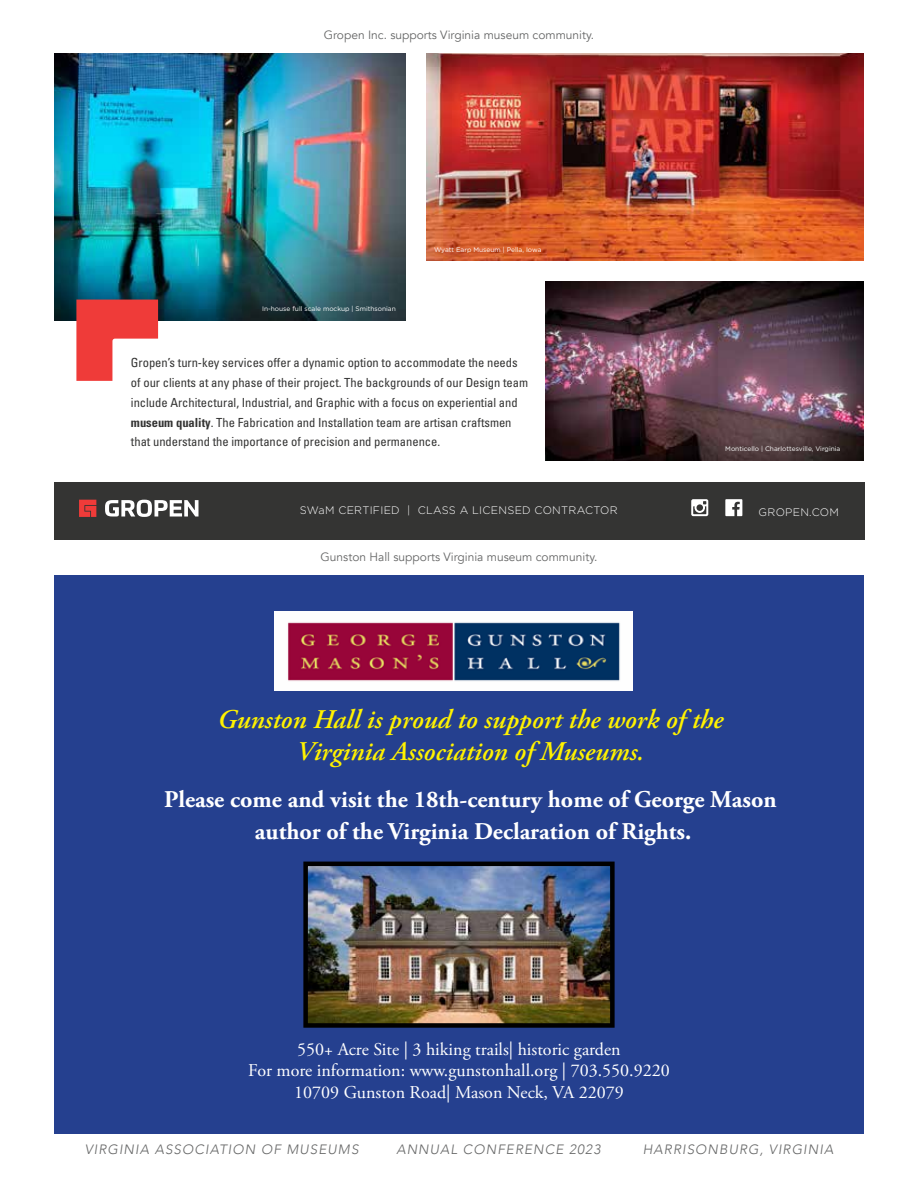
<style>
.page{position:relative;width:918px;height:1188px;background:#fff}
.page>*{position:absolute;margin:0;border:0;box-sizing:border-box;transform-origin:0 0}
.t1{font:italic 600 27px/32.4px "Adobe Garamond Pro";color:#fff200;text-align:center}
.t2{font:700 24px/32.4px "Adobe Garamond Pro";color:#fff;text-align:center}
.t3{font:18px/21.6px "Adobe Garamond Pro";color:#fff;text-align:center}
.t4{font:italic 300 13.5px "Avenir";letter-spacing:.08em;color:#666767}
.t5{font:condensed 12.45px/19.8px "Univers";letter-spacing:-.005em;color:#343433}
.t6{font:12px "Avenir";color:#666767}
.t7{font:300 10.95px "Gotham";letter-spacing:.025em;color:#fff}
.t8{font:6.6px "Gotham";color:#fff}
.s1{font-weight:700}
</style>
<div class="page">
<div style="left:54px;top:576px;width:810px;height:558px;background:#25408f"></div>
<img style="left:274px;top:612px;width:359px;height:78px">
<img style="left:308px;top:867px;width:302px;height:156px">
<div style="left:303px;top:862px;width:312px;height:166px;border:4px solid #000"></div>
<img style="left:54px;top:54px;width:351px;height:267px">
<svg style="left:76px;top:300px;width:82px;height:81px"></svg>
<div style="left:54px;top:482px;width:810px;height:58px;background:#343433"></div>
<svg style="left:79px;top:500px;width:17px;height:17px"></svg>
<svg style="left:105px;top:500px;width:93px;height:17px"></svg>
<svg style="left:691px;top:499px;width:17px;height:17px"></svg>
<svg style="left:725px;top:499px;width:17px;height:17px"></svg>
<img style="left:426px;top:54px;width:438px;height:206px">
<img style="left:546px;top:281px;width:318px;height:180px">
<p class="t6" style="left:324px;top:28px;width:272px">Gropen Inc. supports Virginia museum community.</p>
<p class="t8" style="left:262px;top:305px;width:135px">In-house full scale mockup | Smithsonian</p>
<p class="t8" style="left:434px;top:245px;width:109px">Wyatt Earp Museum | Pella, Iowa</p>
<p class="t5" style="left:131px;top:353px;width:399px">Gropen’s turn-key services offer a dynamic option to accommodate the needs of our clients at any phase of their project. The backgrounds of our Design team include Architectural, Industrial, and Graphic with a focus on experiential and <span class="s1">museum quality</span>. The Fabrication and Installation team are artisan craftsmen that understand the importance of precision and permanence.</p>
<p class="t8" style="left:725px;top:445px;width:117px">Monticello | Charlottesville, Virginia</p>
<p class="t7" style="left:300px;top:503px;width:319px">SWaM CERTIFIED | CLASS A LICENSED CONTRACTOR</p>
<p class="t7" style="left:759px;top:505px;width:82px">GROPEN.COM</p>
<p class="t6" style="left:321px;top:550px;width:278px">Gunston Hall supports Virginia museum community.</p>
<h1 class="t1" style="left:217px;top:703px;width:507px">Gunston Hall is proud to support the work of the<br>Virginia Association of Museums.</h1>
<h2 class="t2" style="left:164px;top:783px;width:614px">Please come and visit the 18th-century home of George Mason author of the Virginia Declaration of Rights.</h2>
<h3 class="t3" style="left:248px;top:1039px;width:423px">550+ Acre Site | 3 hiking trails| historic garden<br>For more information: www.gunstonhall.org | 703.550.9220<br>10709 Gunston Road| Mason Neck, VA 22079</h3>
<p class="t4" style="left:85px;top:1142px;width:275px">VIRGINIA ASSOCIATION OF MUSEUMS</p>
<p class="t4" style="left:396px;top:1142px;width:206px">ANNUAL CONFERENCE 2023</p>
<p class="t4" style="left:643px;top:1142px;width:192px">HARRISONBURG, VIRGINIA</p>
</div>
